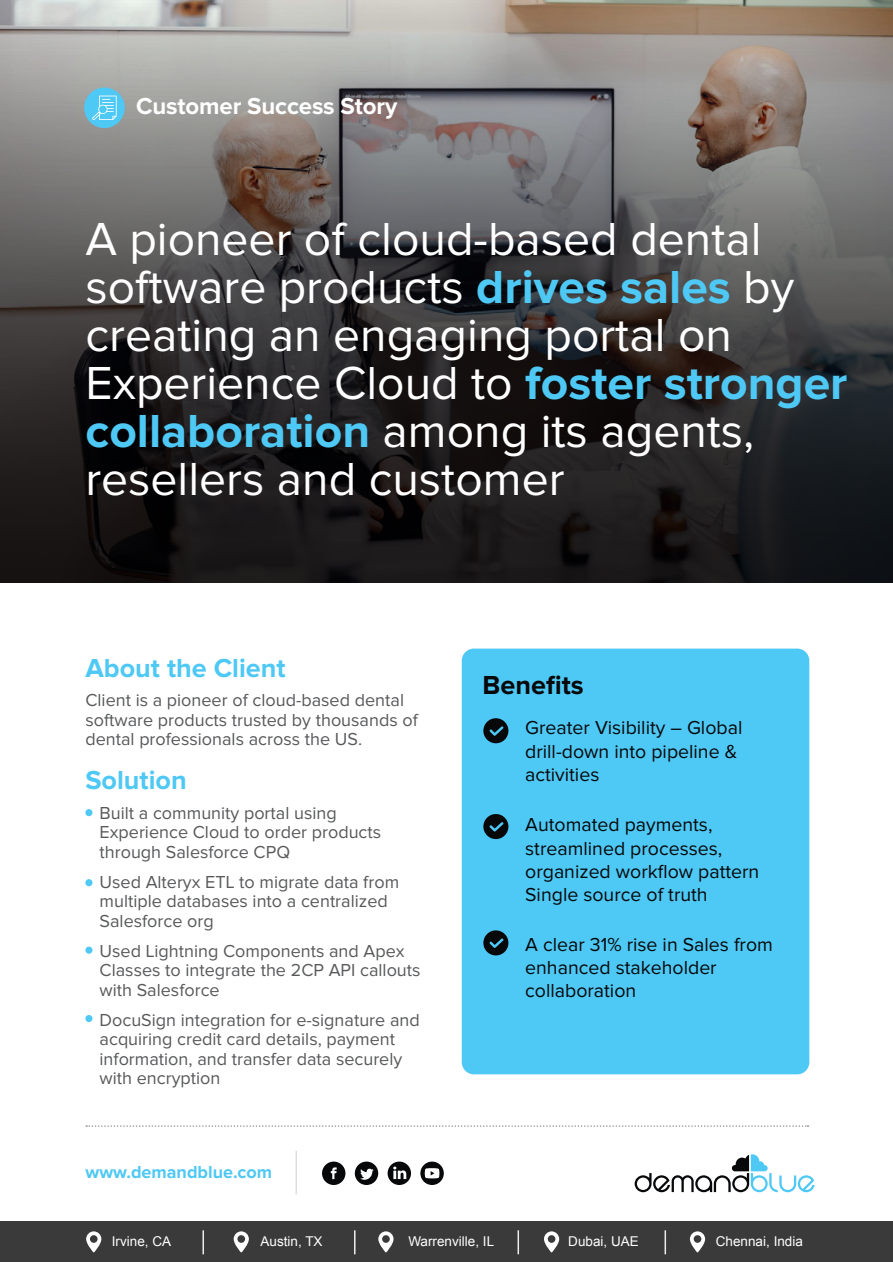
<style>
.page{position:relative;width:893px;height:1262px;background:#fff}
.page>*{position:absolute;margin:0;border:0;box-sizing:border-box;transform-origin:0 0}
.t1{font:48px/48px "Proxima Nova";color:#fff}
.t2{font:700 27px "Proxima Nova";color:#4ec8f4}
.t3{font:700 27px "Proxima Nova";color:#07080a}
.t4{font:700 24px "Proxima Nova";letter-spacing:-.005em;color:#fff}
.t5{font:19.5px/23.4px "Proxima Nova";color:#07080a}
.t6{font:18px/19.5px "Proxima Nova";color:#58595b}
.t7{font:700 18px "Proxima Nova";color:#4ec8f4}
.t8{font:13.5px "Arial";color:#fff}
.s1{font-weight:700;color:#4ec8f4}
</style>
<div class="page">
<div style="left:85px;top:809px;width:7px;height:7px;background:#4ec8f4;border-radius:50%"></div>
<div style="left:85px;top:879px;width:7px;height:7px;background:#4ec8f4;border-radius:50%"></div>
<div style="left:85px;top:946px;width:7px;height:7px;background:#4ec8f4;border-radius:50%"></div>
<div style="left:85px;top:1015px;width:7px;height:7px;background:#4ec8f4;border-radius:50%"></div>
<div style="left:462px;top:648px;width:347px;height:426px;background:#4ec8f4;border-radius:12px"></div>
<svg style="left:0;top:0;width:893px;height:582px;background:#514e4d"></svg>
<div style="left:84px;top:87px;width:41px;height:41px;background:#4ec8f4;border-radius:50%"></div>
<svg style="left:92px;top:96px;width:25px;height:24px"></svg>
<svg style="left:86px;top:1125px;width:722px;height:1px"></svg>
<svg style="left:483px;top:718px;width:25px;height:25px"></svg>
<div style="left:0;top:1221px;width:893px;height:40px;background:#3a3a3a"></div>
<svg style="left:322px;top:1161px;width:23px;height:24px"></svg>
<svg style="left:355px;top:1161px;width:23px;height:24px"></svg>
<svg style="left:388px;top:1161px;width:23px;height:24px"></svg>
<svg style="left:420px;top:1161px;width:24px;height:24px"></svg>
<svg style="left:635px;top:1154px;width:180px;height:38px"></svg>
<svg style="left:86px;top:1231px;width:15px;height:21px"></svg>
<hr style="left:517px;top:1230px;width:2px;height:24px;background:#ededed">
<hr style="left:202px;top:1230px;width:2px;height:24px;background:#ededed">
<svg style="left:544px;top:1231px;width:15px;height:21px"></svg>
<svg style="left:354px;top:1230px;width:1px;height:24px"></svg>
<svg style="left:234px;top:1231px;width:15px;height:21px"></svg>
<hr style="left:664px;top:1230px;width:2px;height:24px;background:#ededed">
<hr style="left:295px;top:1150px;width:2px;height:44px;background:#ddd">
<svg style="left:378px;top:1231px;width:16px;height:21px"></svg>
<svg style="left:690px;top:1231px;width:15px;height:21px"></svg>
<svg style="left:483px;top:814px;width:25px;height:25px"></svg>
<svg style="left:483px;top:930px;width:25px;height:25px"></svg>
<h3 class="t4" style="left:136px;top:95px;width:263px">Customer Success Story</h3>
<h1 class="t1" style="left:85px;top:217px;width:764px">A pioneer of cloud-based dental software products <span class="s1">drives sales</span> by creating an engaging portal on<br>Experience Cloud to <span class="s1">foster stronger collaboration</span> among its agents, resellers and customer</h1>
<h2 class="t2" style="left:86px;top:655px;width:202px">About the Client</h2>
<p class="t6" style="left:85px;top:691px;width:334px">Client is a pioneer of cloud-based dental software products trusted by thousands of dental professionals across the US.</p>
<h2 class="t2" style="left:85px;top:767px;width:103px">Solution</h2>
<p class="t6" style="left:100px;top:804px;width:283px">Built a community portal using<br>Experience Cloud to order products through Salesforce CPQ</p>
<p class="t6" style="left:100px;top:873px;width:301px">Used Alteryx ETL to migrate data from multiple databases into a centralized<br>Salesforce org</p>
<p class="t6" style="left:100px;top:942px;width:322px">Used Lightning Components and Apex<br>Classes to integrate the 2CP API callouts with Salesforce</p>
<p class="t6" style="left:100px;top:1011px;width:322px">DocuSign integration for e-signature and acquiring credit card details, payment information, and transfer data securely with encryption</p>
<p class="t7" style="left:86px;top:1163px;width:188px">www.demandblue.com</p>
<h2 class="t3" style="left:483px;top:672px;width:103px">Benefits</h2>
<p class="t5" style="left:525px;top:717px;width:219px">Greater Visibility – Global drill-down into pipeline &amp; activities</p>
<p class="t5" style="left:525px;top:813px;width:236px">Automated payments, streamlined processes, organized workflow pattern<br>Single source of truth</p>
<p class="t5" style="left:525px;top:933px;width:249px">A clear 31% rise in Sales from enhanced stakeholder collaboration</p>
<p class="t8" style="left:112px;top:1232px;width:61px">Irvine, CA</p>
<p class="t8" style="left:261px;top:1232px;width:64px">Austin, TX</p>
<p class="t8" style="left:408px;top:1232px;width:87px">Warrenville, IL</p>
<p class="t8" style="left:568px;top:1232px;width:72px">Dubai, UAE</p>
<p class="t8" style="left:716px;top:1232px;width:89px">Chennai, India</p>
</div>
